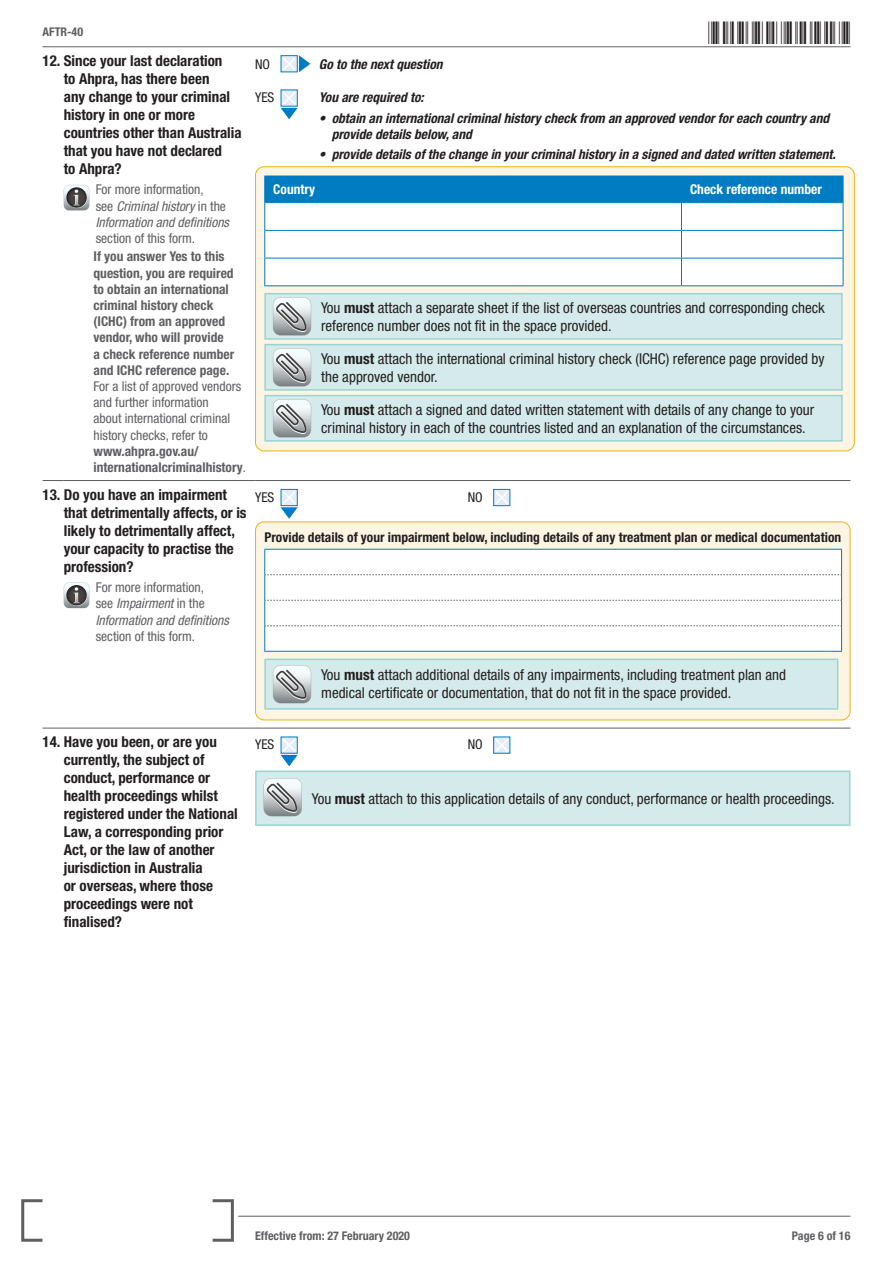
<style>
.page{position:relative;width:893px;height:1263px;background:#fff}
.page>*{position:absolute;margin:0;border:0;box-sizing:border-box;transform-origin:0 0}
.t1{font:30px "Free 3 of 9";letter-spacing:.1em;color:#231f20}
.attachment_box_text{font:condensed 15px/18px "Helvetica Neue LT Std";color:#231f20}
.Questions{font:700 condensed 15px/18px "Helvetica Neue LT Std";color:#231f20}
.Question_additional{font:700 condensed 13.5px/16.2px "Helvetica Neue LT Std";color:#5f5f62}
.Answer{font:italic 700 condensed 13.5px/16.2px "Helvetica Neue LT Std";color:#231f20}
.Question_additional-2{font:condensed 13.5px/16.2px "Helvetica Neue LT Std";color:#5f5f62}
.Answers_additional_t{font:700 condensed 13.5px "Helvetica Neue LT Std";color:#231f20}
.Question_additional-3{font:700 condensed 13.5px "Helvetica Neue LT Std";color:#fff}
.Answer-2{font:condensed 13.5px "Helvetica Neue LT Std";color:#231f20}
.t2{font:700 condensed 12px "Helvetica Neue LT Std";color:#5f5f62}
.s1{font-style:italic}
.s2{font-weight:400}
.s3{font-weight:700}
</style>
<div class="page">
<svg style="left:21px;top:1199px;width:213px;height:43px"></svg>
<hr style="left:238px;top:1216px;width:612px;height:1px;background:#5f5f62">
<hr style="left:43px;top:47px;width:807px;height:1px;background:#5f5f62">
<svg style="left:43px;top:480px;width:21px;height:1px"></svg>
<hr style="left:64px;top:480px;width:191px;height:1px;background:#5f5f62">
<hr style="left:255px;top:480px;width:595px;height:1px;background:#5f5f62">
<svg style="left:43px;top:728px;width:21px;height:1px"></svg>
<hr style="left:64px;top:728px;width:191px;height:1px;background:#5f5f62">
<hr style="left:255px;top:728px;width:595px;height:1px;background:#5f5f62">
<svg style="left:64px;top:185px;width:25px;height:25px"></svg>
<svg style="left:281px;top:55px;width:29px;height:17px"></svg>
<svg style="left:281px;top:90px;width:17px;height:29px"></svg>
<div style="left:255px;top:167px;width:599px;height:284px;background:#fcf5e4;border-radius:9px"></div>
<svg style="left:264px;top:176px;width:580px;height:109px;background:#b9dbee"></svg>
<hr style="left:264px;top:285px;width:417px;height:1px;background:#007cc2">
<hr style="left:681px;top:285px;width:162px;height:1px;background:#007cc2">
<div style="left:265px;top:294px;width:577px;height:45px;background:#d5ebeb"></div>
<div style="left:264px;top:293px;width:579px;height:47px;border:2px solid #9bd3d3"></div>
<svg style="left:273px;top:297px;width:38px;height:38px"></svg>
<div style="left:265px;top:345px;width:577px;height:45px;background:#d5ebeb"></div>
<div style="left:264px;top:344px;width:579px;height:47px;border:2px solid #9bd3d3"></div>
<svg style="left:273px;top:348px;width:38px;height:38px"></svg>
<div style="left:265px;top:396px;width:577px;height:45px;background:#d5ebeb"></div>
<div style="left:264px;top:395px;width:579px;height:47px;border:2px solid #9bd3d3"></div>
<svg style="left:273px;top:399px;width:38px;height:38px"></svg>
<div style="left:255px;top:166px;width:600px;height:285px;border:1px solid #efb211;border-radius:9px"></div>
<svg style="left:64px;top:583px;width:25px;height:25px"></svg>
<svg style="left:281px;top:489px;width:17px;height:30px"></svg>
<svg style="left:493px;top:489px;width:1px;height:17px"></svg>
<svg style="left:494px;top:489px;width:16px;height:17px"></svg>
<div style="left:255px;top:522px;width:595px;height:198px;background:#fcf5e4;border-radius:9px"></div>
<hr style="left:264px;top:549px;width:578px;height:1px;background:#007cc2">
<hr style="left:264px;top:651px;width:578px;height:1px;background:#007cc2">
<div style="left:264px;top:550px;width:578px;height:101px;background:#fff"></div>
<div style="left:265px;top:659px;width:573px;height:50px;background:#d5ebeb"></div>
<div style="left:264px;top:659px;width:574px;height:51px;border:2px solid #9bd3d3"></div>
<svg style="left:273px;top:665px;width:38px;height:38px"></svg>
<div style="left:255px;top:521px;width:595px;height:199px;border:1px solid #efb211;border-radius:9px"></div>
<svg style="left:281px;top:737px;width:17px;height:29px"></svg>
<svg style="left:493px;top:737px;width:17px;height:17px"></svg>
<svg style="left:494px;top:737px;width:16px;height:16px"></svg>
<div style="left:256px;top:771px;width:594px;height:54px;background:#d5ebeb"></div>
<div style="left:255px;top:770px;width:595px;height:56px;border:2px solid #9bd3d3"></div>
<svg style="left:264px;top:778px;width:38px;height:38px"></svg>
<p class="t2" style="left:43px;top:25px;width:42px">AFTR-40</p>
<p class="Questions" style="left:43px;top:51px;width:181px">12. Since your last declaration</p>
<p class="Questions" style="left:64px;top:69px;width:179px">to Ahpra, has there been<br>any change to your criminal history in one or more countries other than Australia that you have not declared<br>to Ahpra?</p>
<p class="Question_additional-2" style="left:96px;top:181px;width:135px">For more information,<br>see <span class="s1">Criminal history</span> in the<br><span class="s1">Information and definitions </span>section of this form.</p>
<p class="Question_additional" style="left:94px;top:248px;width:154px">If you answer Yes to this question, you are required to obtain an international criminal history check (ICHC) from an approved vendor, who will provide<br>a check reference number and ICHC reference page.<br><span class="s2">For a list of approved vendors and further information<br>about international criminal history checks, refer to </span>www.ahpra.gov.au/ internationalcriminalhistory<span class="s2">.</span></p>
<p class="Questions" style="left:43px;top:485px;width:186px">13. Do you have an impairment</p>
<p class="Questions" style="left:64px;top:503px;width:184px">that detrimentally affects, or is likely to detrimentally affect, your capacity to practise the profession?</p>
<p class="Question_additional-2" style="left:96px;top:579px;width:135px">For more information,<br>see <span class="s1">Impairment</span> in the<br><span class="s1">Information and definitions </span>section of this form.</p>
<h1 class="t1" style="left:709px;top:16px;width:143px">*AFTR-406*</h1>
<p class="Answer-2" style="left:255px;top:57px;width:17px">NO</p>
<p class="Answer" style="left:319px;top:56px;width:125px">Go to the next question</p>
<p class="Answer-2" style="left:255px;top:90px;width:21px">YES</p>
<p class="Answer" style="left:319px;top:90px;width:106px">You are required to:</p>
<p class="Answer" style="left:332px;top:110px;width:499px;text-indent:-13px">• obtain an international criminal history check from an approved vendor for each country and provide details below, and</p>
<p class="Answer" style="left:319px;top:147px;width:518px">• provide details of the change in your criminal history in a signed and dated written statement.</p>
<p class="Question_additional-3" style="left:273px;top:181px;width:43px">Country</p>
<p class="Question_additional-3" style="left:690px;top:181px;width:133px">Check reference number</p>
<p class="attachment_box_text" style="left:321px;top:298px;width:505px">You <span class="s3">must</span> attach a separate sheet if the list of overseas countries and corresponding check reference number does not fit in the space provided.</p>
<p class="attachment_box_text" style="left:321px;top:349px;width:505px">You <span class="s3">must</span> attach the international criminal history check (ICHC) reference page provided by the approved vendor.</p>
<p class="attachment_box_text" style="left:321px;top:400px;width:494px">You <span class="s3">must</span> attach a signed and dated written statement with details of any change to your criminal history in each of the countries listed and an explanation of the circumstances.</p>
<p class="Answer-2" style="left:255px;top:489px;width:21px">YES</p>
<p class="Answer-2" style="left:468px;top:489px;width:17px">NO</p>
<p class="Answers_additional_t" style="left:264px;top:529px;width:578px">Provide details of your impairment below, including details of any treatment plan or medical documentation</p>
<p class="attachment_box_text" style="left:321px;top:666px;width:466px">You <span class="s3">must</span> attach additional details of any impairments, including treatment plan and medical certificate or documentation, that do not fit in the space provided.</p>
<p class="Questions" style="left:43px;top:733px;width:176px">14. Have you been, or are you</p>
<p class="Questions" style="left:64px;top:751px;width:176px">currently, the subject of conduct, performance or health proceedings whilst registered under the National<br>Law, a corresponding prior<br>Act, or the law of another jurisdiction in Australia<br>or overseas, where those proceedings were not finalised?</p>
<p class="Answer-2" style="left:255px;top:737px;width:21px">YES</p>
<p class="Answer-2" style="left:468px;top:737px;width:17px">NO</p>
<p class="attachment_box_text" style="left:312px;top:789px;width:524px">You <span class="s3">must</span> attach to this application details of any conduct, performance or health proceedings.</p>
<p class="t2" style="left:255px;top:1228px;width:156px">Effective from: 27 February 2020</p>
<p class="t2" style="left:792px;top:1228px;width:60px">Page 6 of 16</p>
</div>
